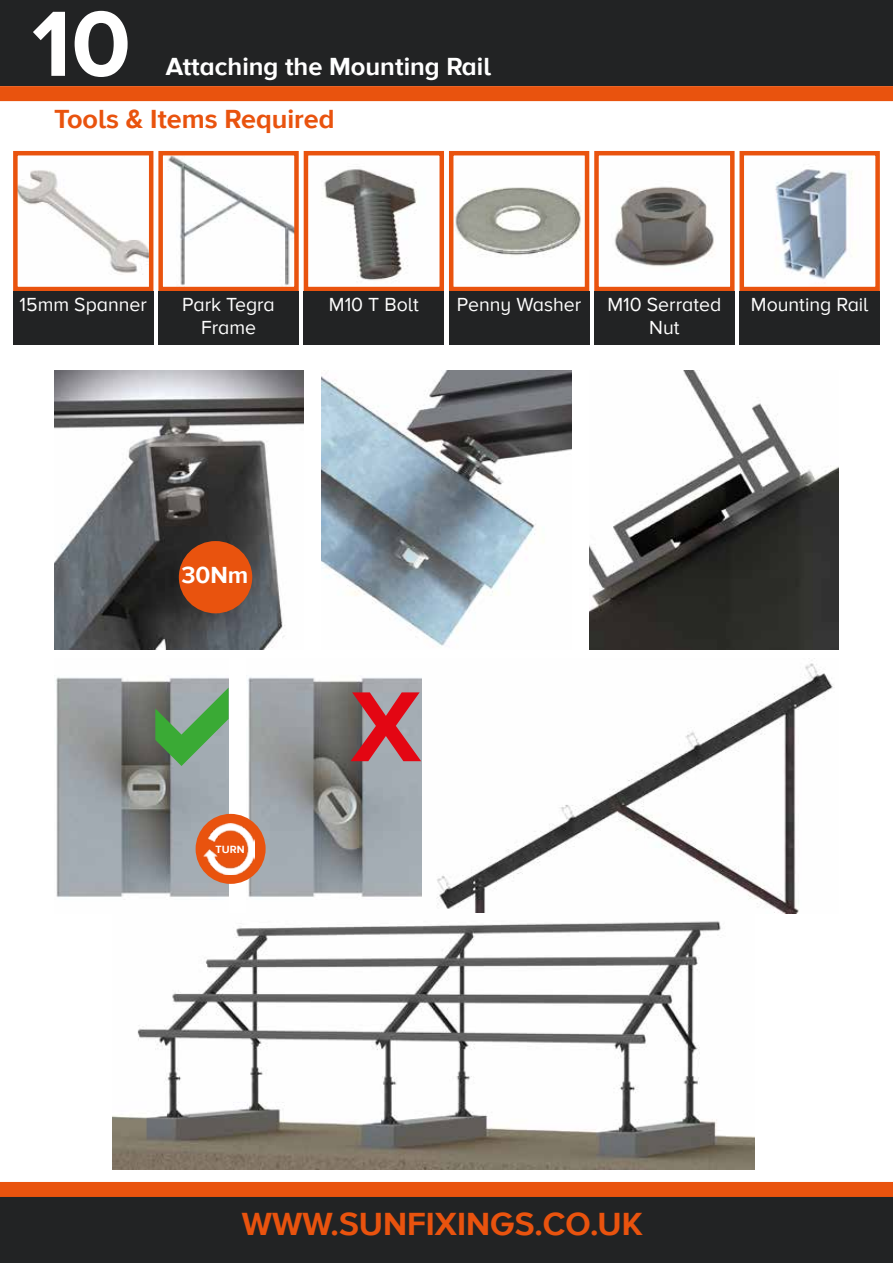
<style>
.page{position:relative;width:893px;height:1263px;background:#fff}
.page>*{position:absolute;margin:0;border:0;box-sizing:border-box;transform-origin:0 0}
.t1{font:700 96px "Proxima Nova A";color:#fff}
.t2{font:700 33px "Proxima Nova A";color:#e9530e}
.t3{font:700 27px "Proxima Nova A";color:#e9530e}
.t4{font:700 25.5px "Proxima Nova A";color:#fff}
.t5{font:700 24px "Proxima Nova A";color:#fff}
.t6{font:19.5px/23.4px "Proxima Nova A";color:#fff;text-align:center}
.t7{font:700 10.8px "Proxima Nova A";color:#fff}
</style>
<div class="page">
<div style="left:0;top:0;width:893px;height:86px;background:#222324"></div>
<div style="left:0;top:1195px;width:893px;height:68px;background:#222324"></div>
<div style="left:0;top:1182px;width:893px;height:15px;background:#e9530e"></div>
<div style="left:0;top:86px;width:893px;height:15px;background:#e9530e"></div>
<img style="left:248px;top:658px;width:585px;height:256px">
<img style="left:56px;top:677px;width:173px;height:220px">
<img style="left:54px;top:371px;width:250px;height:278px">
<img style="left:322px;top:371px;width:249px;height:275px">
<img style="left:589px;top:371px;width:250px;height:278px">
<img style="left:113px;top:921px;width:642px;height:248px">
<img style="left:18px;top:170px;width:130px;height:105px">
<div style="left:13px;top:151px;width:140px;height:140px;border:4px solid #e9530e"></div>
<img style="left:168px;top:156px;width:126px;height:130px">
<div style="left:158px;top:151px;width:141px;height:140px;border:4px solid #e9530e"></div>
<img style="left:324px;top:169px;width:93px;height:112px">
<div style="left:304px;top:151px;width:140px;height:140px;border:4px solid #e9530e"></div>
<img style="left:455px;top:187px;width:127px;height:69px">
<div style="left:449px;top:151px;width:140px;height:140px;border:4px solid #e9530e"></div>
<img style="left:614px;top:186px;width:100px;height:81px">
<div style="left:594px;top:151px;width:141px;height:140px;border:4px solid #e9530e"></div>
<img style="left:744px;top:156px;width:109px;height:130px">
<div style="left:739px;top:151px;width:141px;height:140px;border:4px solid #e9530e"></div>
<div style="left:13px;top:291px;width:140px;height:53px;background:#222324"></div>
<div style="left:158px;top:291px;width:141px;height:53px;background:#222324"></div>
<div style="left:304px;top:291px;width:140px;height:53px;background:#222324"></div>
<div style="left:449px;top:291px;width:140px;height:53px;background:#222324"></div>
<div style="left:594px;top:291px;width:141px;height:53px;background:#222324"></div>
<div style="left:739px;top:291px;width:141px;height:53px;background:#222324"></div>
<div style="left:196px;top:814px;width:70px;height:70px;background:#e9530e;border-radius:50%"></div>
<img style="left:204px;top:823px;width:51px;height:52px">
<div style="left:179px;top:541px;width:73px;height:72px;background:#e9530e;border-radius:50%"></div>
<svg style="left:155px;top:687px;width:74px;height:79px;background:#71a175"></svg>
<svg style="left:351px;top:692px;width:70px;height:69px;background:#b8555d"></svg>
<h1 class="t1" style="left:32px;top:-11px;width:100px">10</h1>
<h3 class="t3" style="left:54px;top:103px;width:282px">Tools &amp; Items Required</h3>
<h3 class="t4" style="left:166px;top:52px;width:327px">Attaching the Mounting Rail</h3>
<p class="t6" style="left:20px;top:293px;width:129px">15mm Spanner</p>
<p class="t6" style="left:182px;top:293px;width:94px">Park Tegra<br>Frame</p>
<p class="t6" style="left:329px;top:293px;width:91px">M10 T Bolt</p>
<p class="t6" style="left:457px;top:293px;width:126px">Penny Washer</p>
<p class="t6" style="left:607px;top:293px;width:115px">M10 Serrated<br>Nut</p>
<p class="t6" style="left:751px;top:293px;width:119px">Mounting Rail</p>
<p class="t5" style="left:181px;top:561px;width:68px">30Nm</p>
<p class="t7" style="left:216px;top:843px;width:31px">TURN</p>
<h2 class="t2" style="left:242px;top:1205px;width:402px">WWW.SUNFIXINGS.CO.UK</h2>
</div>
